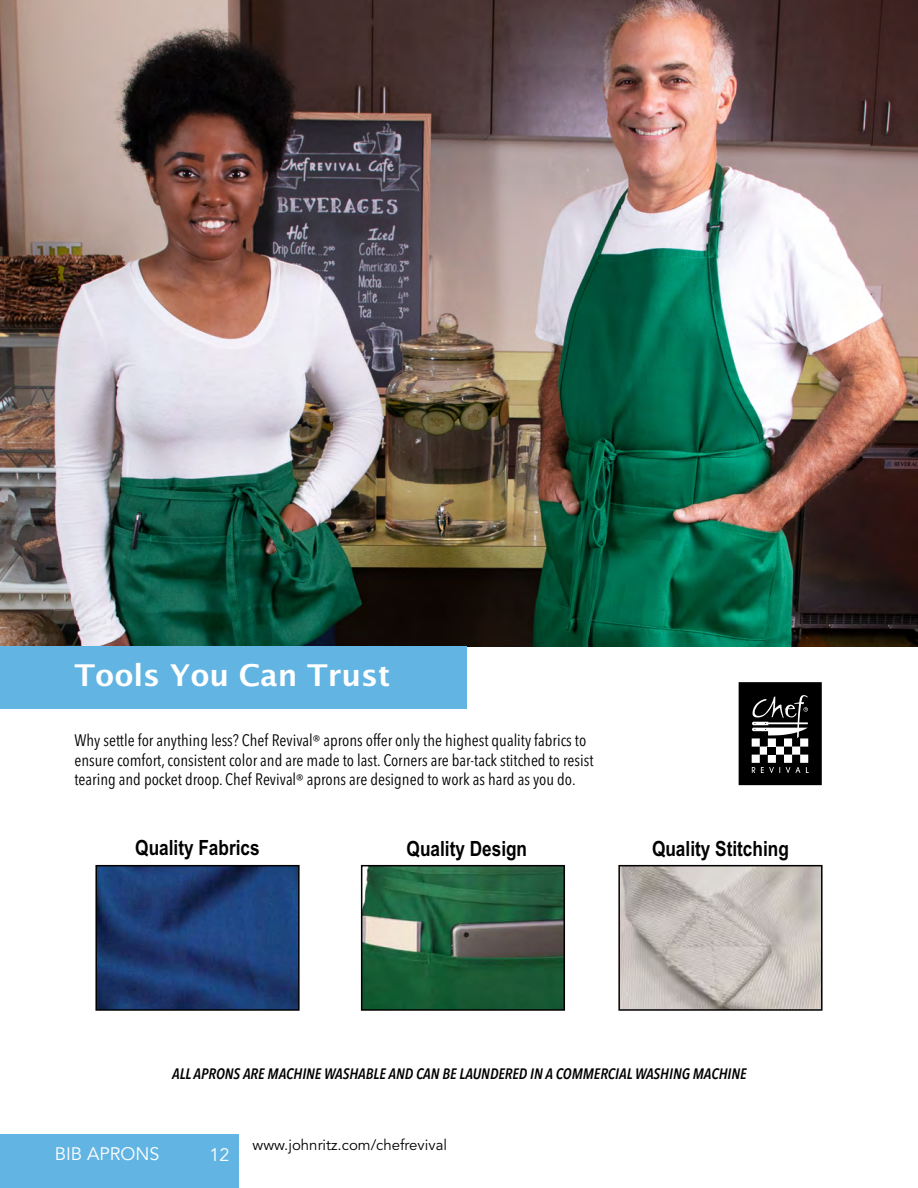
<style>
.page{position:relative;width:918px;height:1188px;background:#fff}
.page>*{position:absolute;margin:0;border:0;box-sizing:border-box;transform-origin:0 0}
.t1{font:600 30px "Lucida Sans";color:#fff}
.t2{font:700 21px "Arial Narrow";color:#000}
.t3{font:18px "Avenir";color:#fff}
.t4{font:16.5px/19.8px "Avenir Next Condensed";color:#000}
.t5{font:italic 600 15px "Avenir Next Condensed";color:#000}
.t6{font:15px "Avenir";color:#000}
.s1{font-family:"Agenda";font-weight:300}
</style>
<div class="page">
<div style="left:0;top:1134px;width:239px;height:54px;background:#62b5e3"></div>
<img style="left:0;top:0;width:918px;height:646px">
<div style="left:0;top:646px;width:467px;height:62px;background:#62b5e3"></div>
<img style="left:98px;top:868px;width:199px;height:140px">
<div style="left:95px;top:865px;width:205px;height:146px;border:2px solid #000"></div>
<img style="left:621px;top:868px;width:199px;height:140px">
<div style="left:618px;top:865px;width:205px;height:146px;border:2px solid #000"></div>
<img style="left:364px;top:868px;width:198px;height:140px">
<div style="left:361px;top:865px;width:204px;height:146px;border:2px solid #000"></div>
<svg style="left:739px;top:682px;width:83px;height:103px;background:#2d2d2d"></svg>
<h1 class="t1" style="left:75px;top:665px;width:317px">Tools You Can Trust</h1>
<p class="t4" style="left:75px;top:732px;width:521px">Why settle for anything less? Chef Revival<span class="s1">®</span> aprons offer only the highest quality fabrics to ensure comfort, consistent color and are made to last. Corners are bar-tack stitched to resist tearing and pocket droop. Chef Revival<span class="s1">®</span> aprons are designed to work as hard as you do.</p>
<p class="t2" style="left:135px;top:839px;width:126px">Quality Fabrics</p>
<p class="t2" style="left:407px;top:841px;width:122px">Quality Design</p>
<p class="t2" style="left:652px;top:841px;width:138px">Quality Stitching</p>
<p class="t5" style="left:172px;top:1065px;width:576px">ALL APRONS ARE MACHINE WASHABLE AND CAN BE LAUNDERED IN A COMMERCIAL WASHING MACHINE</p>
<p class="t3" style="left:55px;top:1143px;width:106px">BIB APRONS</p>
<p class="t3" style="left:209px;top:1144px;width:22px">12</p>
<p class="t6" style="left:253px;top:1136px;width:196px">www.johnritz.com/chefrevival</p>
</div>
